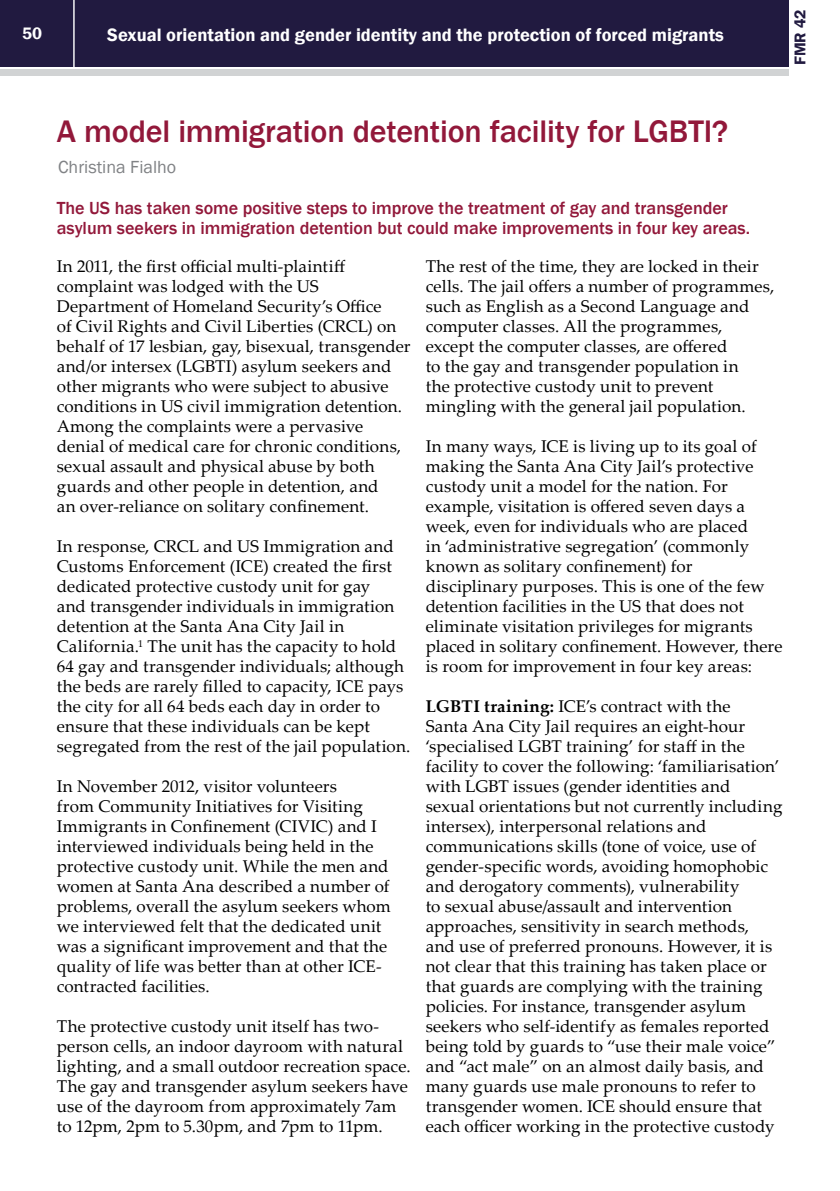
<style>
.page{position:relative;width:840px;height:1191px;background:#fff}
.page>*{position:absolute;margin:0;border:0;box-sizing:border-box;transform-origin:0 0}
.t1{font:500 32px "Franklin Gothic";letter-spacing:-.005em;color:#92183a}
.t2{font:600 18.4px "Franklin Gothic";color:#fff}
.t3{font:500 18px/20px "Franklin Gothic";color:#92183a}
.t4{font:18px "Franklin Gothic";color:#808285}
.t5{font:17px/20px "Palatino Linotype";letter-spacing:.01em;color:#000}
.t6{font:600 17px "Franklin Gothic";color:#fff}
.t7{font:600 16px "Franklin Gothic";color:#211a40}
.s1{font-weight:700}
</style>
<div class="page">
<div style="left:0;top:0;width:787px;height:66px;background:#211a40"></div>
<div style="left:0;top:69px;width:787px;height:6px;background:#d1d3d4"></div>
<hr style="left:73px;top:0;width:2px;height:67px;background:#fff">
<p class="t6" style="left:22px;top:23px;width:21px">50</p>
<p class="t2" style="left:107px;top:23px;width:618px">Sexual orientation and gender identity and the protection of forced migrants</p>
<p class="t7" style="left:789px;top:65px;width:57px;rotate:-90deg">FMR 42</p>
<h1 class="t1" style="left:57px;top:111px;width:672px">A model immigration detention facility for LGBTI?</h1>
<p class="t4" style="left:58px;top:156px;width:120px">Christina Fialho</p>
<p class="t3" style="left:57px;top:198px;width:694px">The US has taken some positive steps to improve the treatment of gay and transgender asylum seekers in immigration detention but could make improvements in four key areas.</p>
<p class="t5" style="left:57px;top:256px;width:355px">In 2011, the first official multi-plaintiff complaint was lodged with the US Department of Homeland Security’s Office<br>of Civil Rights and Civil Liberties (CRCL) on behalf of 17 lesbian, gay, bisexual, transgender and/or intersex (LGBTI) asylum seekers and other migrants who were subject to abusive conditions in US civil immigration detention.<br>Among the complaints were a pervasive denial of medical care for chronic conditions, sexual assault and physical abuse by both guards and other people in detention, and<br>an over-reliance on solitary confinement.</p>
<p class="t5" style="left:57px;top:535px;width:355px">In response, CRCL and US Immigration and Customs Enforcement (ICE) created the first dedicated protective custody unit for gay<br>and transgender individuals in immigration detention at the Santa Ana City Jail in California.<sup>1</sup> The unit has the capacity to hold 64 gay and transgender individuals; although the beds are rarely filled to capacity, ICE pays the city for all 64 beds each day in order to ensure that these individuals can be kept segregated from the rest of the jail population.</p>
<p class="t5" style="left:57px;top:776px;width:335px">In November 2012, visitor volunteers<br>from Community Initiatives for Visiting Immigrants in Confinement (CIVIC) and I interviewed individuals being held in the protective custody unit. While the men and women at Santa Ana described a number of problems, overall the asylum seekers whom we interviewed felt that the dedicated unit was a significant improvement and that the quality of life was better than at other ICE&shy;contracted facilities.</p>
<p class="t5" style="left:57px;top:1015px;width:355px">The protective custody unit itself has two&shy;person cells, an indoor dayroom with natural lighting, and a small outdoor recreation space.<br>The gay and transgender asylum seekers have use of the dayroom from approximately 7am to 12pm, 2pm to 5.30pm, and 7pm to 11pm.</p>
<p class="t5" style="left:425px;top:255px;width:350px">The rest of the time, they are locked in their cells. The jail offers a number of programmes, such as English as a Second Language and computer classes. All the programmes, except the computer classes, are offered<br>to the gay and transgender population in<br>the protective custody unit to prevent mingling with the general jail population.</p>
<p class="t5" style="left:425px;top:435px;width:358px">In many ways, ICE is living up to its goal of making the Santa Ana City Jail’s protective custody unit a model for the nation. For example, visitation is offered seven days a week, even for individuals who are placed<br>in ‘administrative segregation’ (commonly known as solitary confinement) for disciplinary purposes. This is one of the few detention facilities in the US that does not eliminate visitation privileges for migrants placed in solitary confinement. However, there is room for improvement in four key areas:</p>
<p class="t5" style="left:425px;top:695px;width:358px"><span class="s1">LGBTI training:</span> ICE’s contract with the<br>Santa Ana City Jail requires an eight-hour ‘specialised LGBT training’ for staff in the facility to cover the following: ‘familiarisation’ with LGBT issues (gender identities and sexual orientations but not currently including intersex), interpersonal relations and communications skills (tone of voice, use of gender-specific words, avoiding homophobic and derogatory comments), vulnerability<br>to sexual abuse/assault and intervention approaches, sensitivity in search methods, and use of preferred pronouns. However, it is not clear that this training has taken place or that guards are complying with the training policies. For instance, transgender asylum seekers who self-identify as females reported being told by guards to “use their male voice” and “act male” on an almost daily basis, and many guards use male pronouns to refer to transgender women. ICE should ensure that each officer working in the protective custody</p>
</div>
